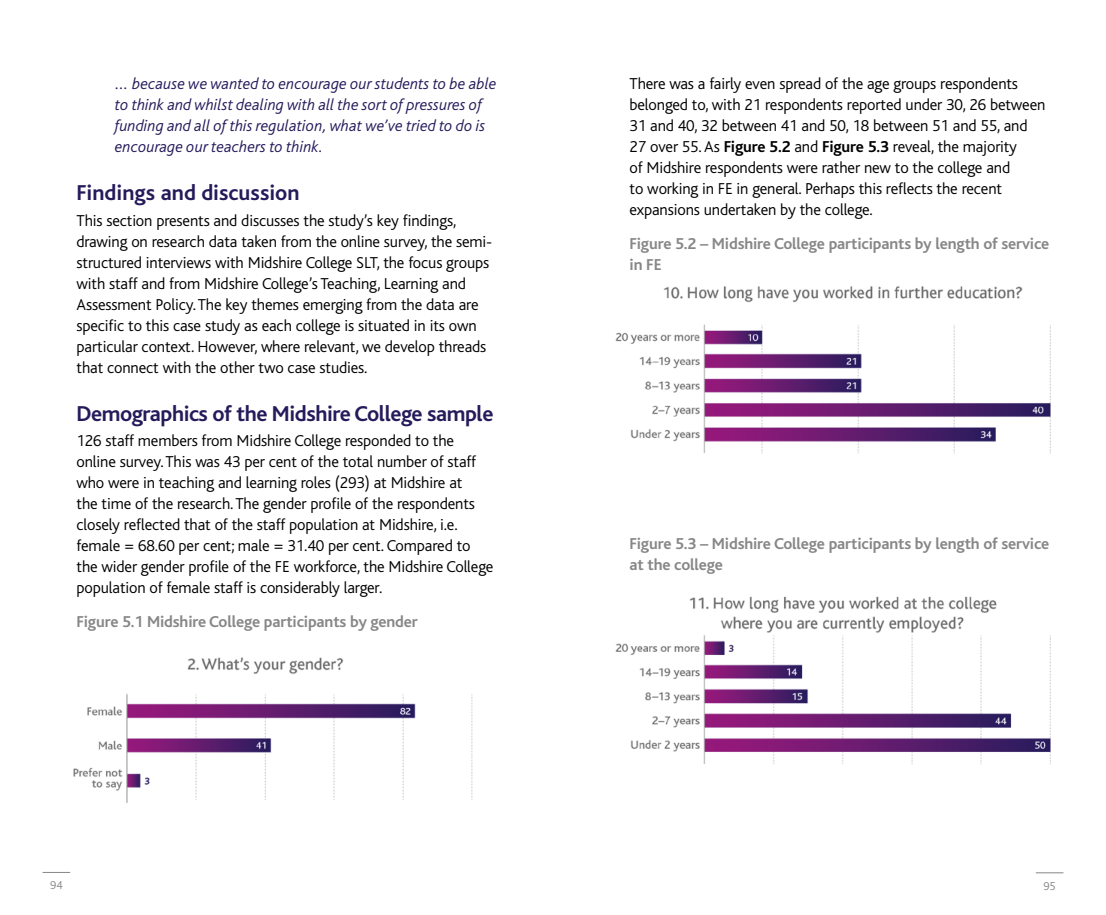
<style>
.page{position:relative;width:1106px;height:915px;background:#fff}
.page>*{position:absolute;margin:0;border:0;box-sizing:border-box;transform-origin:0 0}
.t1{font:700 22.5px "Bliss";letter-spacing:-.02em;color:#251b5b}
.t2{font:700 22.5px "Bliss";color:#251b5b}
.t3{font:300 16.5px/21px "Bliss";letter-spacing:-.01em;color:#000}
.t4{font:italic 300 16.5px/21px "Bliss";color:#251b5b}
.t5{font:700 16.5px/21px "Bliss";letter-spacing:-.01em;color:#878787}
.t6{font:300 12px "Bliss";color:#878787}
.s1{font-weight:700}
</style>
<div class="page">
<svg style="left:1035px;top:872px;width:28px;height:1px"></svg>
<img style="left:73px;top:657px;width:400px;height:146px">
<img style="left:615px;top:286px;width:436px;height:478px">
<p class="t4" style="left:115px;top:74px;width:383px">… because we wanted to encourage our students to be able to think and whilst dealing with all the sort of pressures of funding and all of this regulation, what we’ve tried to do is encourage our teachers to think.</p>
<h1 class="t2" style="left:77px;top:181px;width:225px">Findings and discussion</h1>
<p class="t3" style="left:77px;top:210px;width:417px">This section presents and discusses the study’s key findings, drawing on research data taken from the online survey, the semi&shy;structured interviews with Midshire College SLT, the focus groups with staff and from Midshire College’s Teaching, Learning and Assessment Policy. The key themes emerging from the data are specific to this case study as each college is situated in its own particular context. However, where relevant, we develop threads that connect with the other two case studies.</p>
<h1 class="t1" style="left:77px;top:401px;width:418px">Demographics of the Midshire College sample</h1>
<p class="t3" style="left:77px;top:430px;width:418px">126 staff members from Midshire College responded to the online survey. This was 43 per cent of the total number of staff who were in teaching and learning roles (293) at Midshire at<br>the time of the research. The gender profile of the respondents closely reflected that of the staff population at Midshire, i.e. female = 68.60 per cent; male = 31.40 per cent. Compared to the wider gender profile of the FE workforce, the Midshire College population of female staff is considerably larger.</p>
<p class="t5" style="left:77px;top:611px;width:343px">Figure 5.1 Midshire College participants by gender</p>
<p class="t3" style="left:629px;top:74px;width:417px">There was a fairly even spread of the age groups respondents belonged to, with 21 respondents reported under 30, 26 between 31 and 40, 32 between 41 and 50, 18 between 51 and 55, and 27 over 55. As <span class="s1">Figure 5.2</span> and <span class="s1">Figure 5.3</span> reveal, the majority<br>of Midshire respondents were rather new to the college and<br>to working in FE in general. Perhaps this reflects the recent expansions undertaken by the college.</p>
<p class="t5" style="left:629px;top:233px;width:421px">Figure 5.2 – Midshire College participants by length of service in FE</p>
<p class="t5" style="left:629px;top:533px;width:421px">Figure 5.3 – Midshire College participants by length of service at the college</p>
<p class="t6" style="left:50px;top:878px;width:14px">94</p>
<p class="t6" style="left:1043px;top:879px;width:14px">95</p>
</div>
